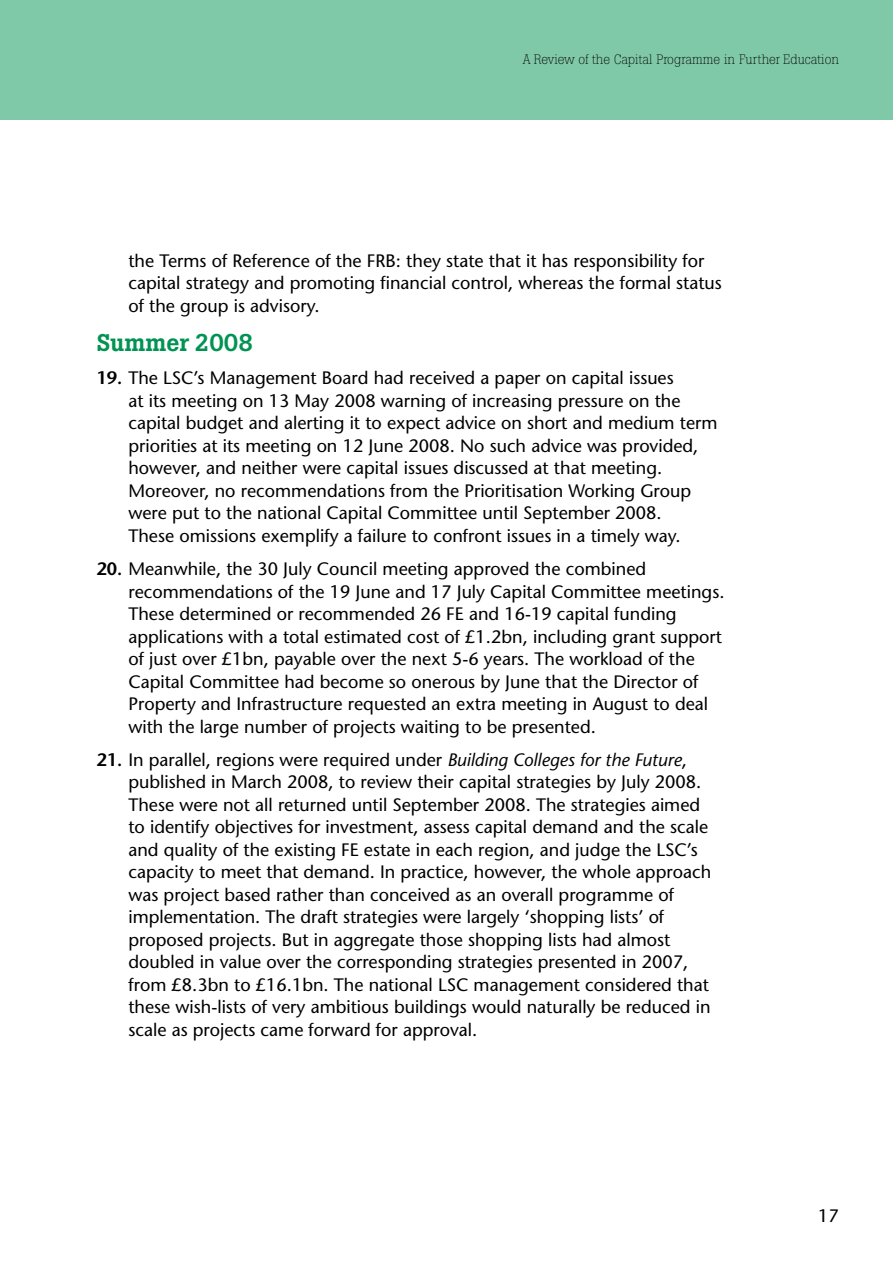
<style>
.page{position:relative;width:893px;height:1263px;background:#fff}
.page>*{position:absolute;margin:0;border:0;box-sizing:border-box;transform-origin:0 0}
.t1{font:500 24px "Boton BQ";color:#009352}
.t2{font:18px/22.5px "Stone Sans";color:#000}
.t3{font:300 13.5px "Boton BQ";color:#000}
.s1{font-weight:600}
.s2{font-style:italic}
</style>
<div class="page">
<div style="left:0;top:0;width:893px;height:119px;background:#80c9a8"></div>
<p class="t3" style="left:523px;top:51px;width:318px">A Review of the Capital Programme in Further Education</p>
<p class="t2" style="left:128px;top:249px;width:595px">the Terms of Reference of the FRB: they state that it has responsibility for capital strategy and promoting financial control, whereas the formal status of the group is advisory.</p>
<h2 class="t1" style="left:97px;top:329px;width:158px">Summer 2008</h2>
<p class="t2" style="left:128px;top:367px;width:591px;text-indent:-32px"><span class="s1">19.</span> The LSC’s Management Board had received a paper on capital issues<br>at its meeting on 13 May 2008 warning of increasing pressure on the capital budget and alerting it to expect advice on short and medium term priorities at its meeting on 12 June 2008. No such advice was provided, however, and neither were capital issues discussed at that meeting.<br>Moreover, no recommendations from the Prioritisation Working Group were put to the national Capital Committee until September 2008.<br>These omissions exemplify a failure to confront issues in a timely way.</p>
<p class="t2" style="left:128px;top:558px;width:598px;text-indent:-32px"><span class="s1">20.</span> Meanwhile, the 30 July Council meeting approved the combined recommendations of the 19 June and 17 July Capital Committee meetings.<br>These determined or recommended 26 FE and 16-19 capital funding applications with a total estimated cost of £1.2bn, including grant support of just over £1bn, payable over the next 5-6 years. The workload of the Capital Committee had become so onerous by June that the Director of Property and Infrastructure requested an extra meeting in August to deal with the large number of projects waiting to be presented.</p>
<p class="t2" style="left:128px;top:748px;width:584px;text-indent:-32px"><span class="s1">21.</span> In parallel, regions were required under <span class="s2">Building Colleges for the Future</span>, published in March 2008, to review their capital strategies by July 2008.<br>These were not all returned until September 2008. The strategies aimed to identify objectives for investment, assess capital demand and the scale and quality of the existing FE estate in each region, and judge the LSC’s capacity to meet that demand. In practice, however, the whole approach was project based rather than conceived as an overall programme of implementation. The draft strategies were largely ‘shopping lists’ of proposed projects. But in aggregate those shopping lists had almost doubled in value over the corresponding strategies presented in 2007, from £8.3bn to £16.1bn. The national LSC management considered that these wish-lists of very ambitious buildings would naturally be reduced in scale as projects came forward for approval.</p>
<p class="t2" style="left:818px;top:1205px;width:22px">17</p>
</div>
